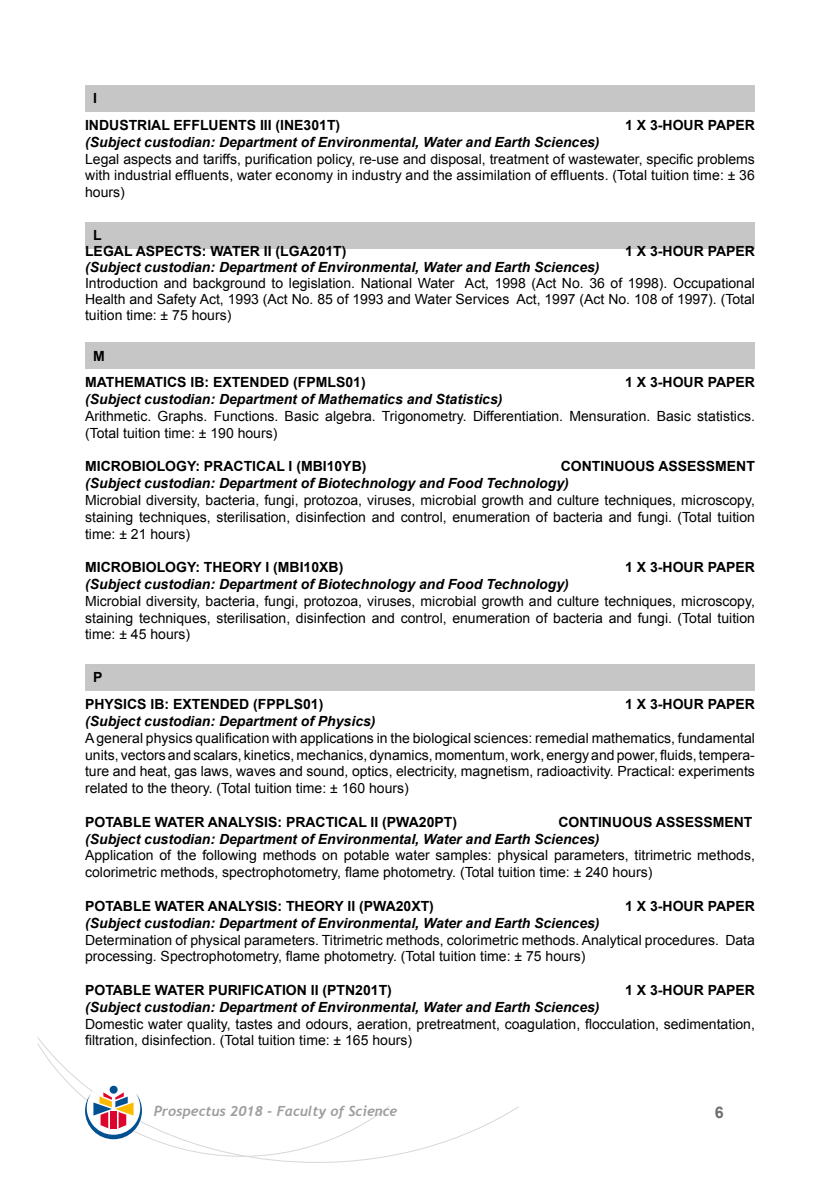
<style>
.page{position:relative;width:840px;height:1191px;background:#fff}
.page>*{position:absolute;margin:0;border:0;box-sizing:border-box;transform-origin:0 0}
.t1{font:700 16px "Arial";color:#706f6f}
.t2{font:14px/16.8px "Arial";color:#000;text-align:justify}
.t3{font:italic 700 14px "Arial";color:#000}
.t4{font:700 14px/26.8px "Arial";color:#000}
.t5{font:italic 700 14px "Trebuchet";color:#9d9d9c}
</style>
<div class="page">
<svg style="left:37px;top:1037px;width:482px;height:125px"></svg>
<svg style="left:37px;top:1043px;width:353px;height:113px"></svg>
<div style="left:85px;top:85px;width:669px;height:26px;background:#c6c6c6"></div>
<div style="left:85px;top:222px;width:669px;height:26px;background:#c6c6c6"></div>
<div style="left:85px;top:342px;width:669px;height:26px;background:#c6c6c6"></div>
<div style="left:85px;top:664px;width:669px;height:26px;background:#c6c6c6"></div>
<p class="t4" style="left:85px;top:85px;width:256px;text-indent:8px">I<br>INDUSTRIAL EFFLUENTS III (INE301T)</p>
<p class="t4" style="left:624px;top:112px;width:131px">1 X 3-HOUR PAPER</p>
<p class="t3" style="left:85px;top:133px;width:515px">(Subject custodian: Department of Environmental, Water and Earth Sciences)</p>
<p class="t2" style="left:85px;top:150px;width:671px">Legal aspects and tariffs, purification policy, re-use and disposal, treatment of wastewater, specific problems with industrial effluents, water economy in industry and the assimilation of effluents. (Total tuition time: ± 36 hours)</p>
<p class="t4" style="left:85px;top:227px;width:263px;line-height:16px;text-indent:8px">L<br>LEGAL ASPECTS: WATER II (LGA201T)</p>
<p class="t4" style="left:624px;top:238px;width:131px">1 X 3-HOUR PAPER</p>
<p class="t3" style="left:85px;top:258px;width:515px">(Subject custodian: Department of Environmental, Water and Earth Sciences)</p>
<p class="t2" style="left:85px;top:275px;width:671px;line-height:16px">Introduction and background to legislation. National Water Act, 1998 (Act No. 36 of 1998). Occupational Health and Safety Act, 1993 (Act No. 85 of 1993 and Water Services Act, 1997 (Act No. 108 of 1997). (Total tuition time: ± 75 hours)</p>
<p class="t4" style="left:85px;top:342px;width:282px;text-indent:8px">M<br>MATHEMATICS IB: EXTENDED (FPMLS01)</p>
<p class="t4" style="left:624px;top:369px;width:131px">1 X 3-HOUR PAPER</p>
<p class="t3" style="left:85px;top:390px;width:418px">(Subject custodian: Department of Mathematics and Statistics)</p>
<p class="t2" style="left:85px;top:407px;width:671px">Arithmetic. Graphs. Functions. Basic algebra. Trigonometry. Differentiation. Mensuration. Basic statistics. (Total tuition time: ± 190 hours)</p>
<p class="t4" style="left:85px;top:453px;width:283px">MICROBIOLOGY: PRACTICAL I (MBI10YB)</p>
<p class="t4" style="left:560px;top:453px;width:195px">CONTINUOUS ASSESSMENT</p>
<p class="t3" style="left:85px;top:474px;width:485px">(Subject custodian: Department of Biotechnology and Food Technology)</p>
<p class="t2" style="left:85px;top:491px;width:671px">Microbial diversity, bacteria, fungi, protozoa, viruses, microbial growth and culture techniques, microscopy, staining techniques, sterilisation, disinfection and control, enumeration of bacteria and fungi. (Total tuition time: ± 21 hours)</p>
<p class="t4" style="left:85px;top:554px;width:259px">MICROBIOLOGY: THEORY I (MBI10XB)</p>
<p class="t4" style="left:624px;top:554px;width:131px">1 X 3-HOUR PAPER</p>
<p class="t3" style="left:85px;top:575px;width:485px">(Subject custodian: Department of Biotechnology and Food Technology)</p>
<p class="t2" style="left:85px;top:592px;width:671px">Microbial diversity, bacteria, fungi, protozoa, viruses, microbial growth and culture techniques, microscopy, staining techniques, sterilisation, disinfection and control, enumeration of bacteria and fungi. (Total tuition time: ± 45 hours)</p>
<p class="t4" style="left:85px;top:664px;width:240px;text-indent:8px">P<br>PHYSICS IB: EXTENDED (FPPLS01)</p>
<p class="t4" style="left:624px;top:691px;width:131px">1 X 3-HOUR PAPER</p>
<p class="t3" style="left:85px;top:712px;width:292px">(Subject custodian: Department of Physics)</p>
<p class="t2" style="left:85px;top:729px;width:671px">A general physics qualification with applications in the biological sciences: remedial mathematics, fundamental units, vectors and scalars, kinetics, mechanics, dynamics, momentum, work, energy and power, fluids, tempera&shy;ture and heat, gas laws, waves and sound, optics, electricity, magnetism, radioactivity. Practical: experiments related to the theory. (Total tuition time: ± 160 hours)</p>
<p class="t4" style="left:85px;top:808px;width:373px">POTABLE WATER ANALYSIS: PRACTICAL II (PWA20PT)</p>
<p class="t4" style="left:558px;top:808px;width:195px">CONTINUOUS ASSESSMENT</p>
<p class="t3" style="left:85px;top:829px;width:515px">(Subject custodian: Department of Environmental, Water and Earth Sciences)</p>
<p class="t2" style="left:85px;top:847px;width:671px">Application of the following methods on potable water samples: physical parameters, titrimetric methods, colorimetric methods, spectrophotometry, flame photometry. (Total tuition time: ± 240 hours)</p>
<p class="t4" style="left:85px;top:892px;width:350px">POTABLE WATER ANALYSIS: THEORY II (PWA20XT)</p>
<p class="t4" style="left:624px;top:892px;width:131px">1 X 3-HOUR PAPER</p>
<p class="t3" style="left:85px;top:913px;width:515px">(Subject custodian: Department of Environmental, Water and Earth Sciences)</p>
<p class="t2" style="left:85px;top:931px;width:671px">Determination of physical parameters. Titrimetric methods, colorimetric methods. Analytical procedures. Data processing. Spectrophotometry, flame photometry. (Total tuition time: ± 75 hours)</p>
<p class="t4" style="left:85px;top:976px;width:308px">POTABLE WATER PURIFICATION II (PTN201T)</p>
<p class="t4" style="left:624px;top:976px;width:131px">1 X 3-HOUR PAPER</p>
<p class="t3" style="left:85px;top:997px;width:515px">(Subject custodian: Department of Environmental, Water and Earth Sciences)</p>
<p class="t2" style="left:85px;top:1015px;width:671px">Domestic water quality, tastes and odours, aeration, pretreatment, coagulation, flocculation, sedimentation, filtration, disinfection. (Total tuition time: ± 165 hours)</p>
<p class="t5" style="left:154px;top:1102px;width:245px">Prospectus 2018 - Faculty of Science</p>
<p class="t1" style="left:714px;top:1100px;width:10px">6</p>
</div>
